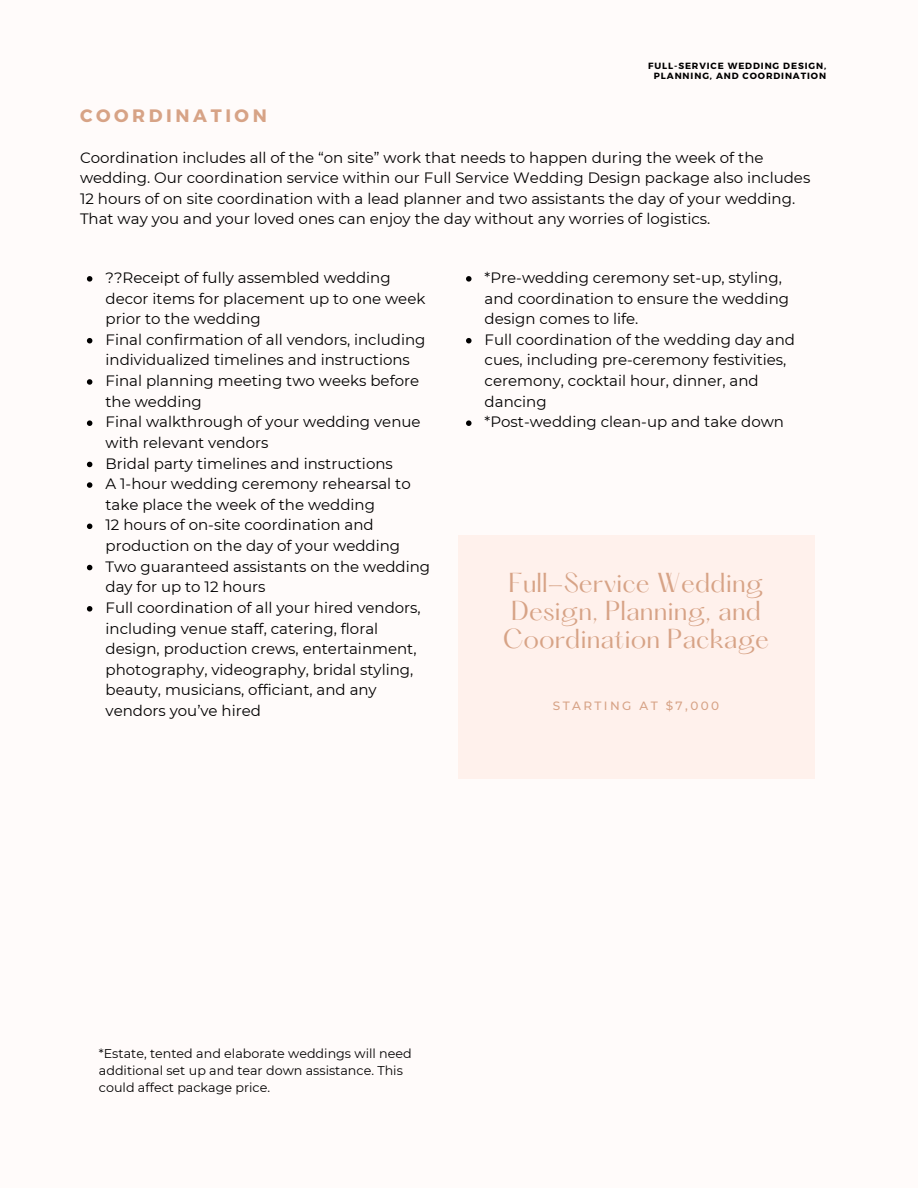
<style>
.page{position:relative;width:918px;height:1188px;background:#fffbfa}
.page>*{position:absolute;margin:0;border:0;box-sizing:border-box;transform-origin:0 0}
.t1{font:24px/28.2px "Hatton";color:#d7a386;text-align:center}
.t2{font:700 18px "Montserrat";letter-spacing:.2em;color:#d7a386}
.t3{font:15px/20.5px "Montserrat";color:#000}
.t4{font:12.75px/17px "Montserrat";color:#000}
.t5{font:500 12px "Montserrat";letter-spacing:.2em;color:#d7a386}
.t6{font:700 9px/10.5px "Montserrat";letter-spacing:.1em;color:#000;text-align:right}
</style>
<div class="page">
<div style="left:458px;top:536px;width:356px;height:243px;background:#fff1ec"></div>
<svg style="left:87px;top:276px;width:5px;height:6px"></svg>
<svg style="left:87px;top:338px;width:5px;height:5px"></svg>
<svg style="left:87px;top:379px;width:5px;height:6px"></svg>
<svg style="left:87px;top:420px;width:5px;height:6px"></svg>
<svg style="left:87px;top:462px;width:5px;height:5px"></svg>
<svg style="left:87px;top:482px;width:5px;height:6px"></svg>
<svg style="left:87px;top:524px;width:5px;height:5px"></svg>
<svg style="left:87px;top:565px;width:5px;height:5px"></svg>
<svg style="left:87px;top:606px;width:5px;height:6px"></svg>
<svg style="left:466px;top:276px;width:6px;height:6px"></svg>
<svg style="left:466px;top:338px;width:6px;height:5px"></svg>
<svg style="left:466px;top:420px;width:6px;height:6px"></svg>
<p class="t2" style="left:80px;top:104px;width:188px">COORDINATION</p>
<p class="t6" style="left:648px;top:60px;width:180px">FULL-SERVICE WEDDING DESIGN,<br>PLANNING, AND COORDINATION</p>
<p class="t3" style="left:80px;top:148px;width:732px">Coordination includes all of the “on site” work that needs to happen during the week of the wedding. Our coordination service within our Full Service Wedding Design package also includes 12 hours of on site coordination with a lead planner and two assistants the day of your wedding.<br>That way you and your loved ones can enjoy the day without any worries of logistics.</p>
<h2 class="t3" style="left:106px;top:267px;width:321px">??Receipt of fully assembled wedding decor items for placement up to one week prior to the wedding</h2>
<p class="t3" style="left:106px;top:329px;width:321px">Final confirmation of all vendors, including individualized timelines and instructions</p>
<p class="t3" style="left:106px;top:370px;width:315px">Final planning meeting two weeks before the wedding</p>
<p class="t3" style="left:106px;top:412px;width:317px">Final walkthrough of your wedding venue with relevant vendors</p>
<p class="t3" style="left:106px;top:453px;width:289px">Bridal party timelines and instructions</p>
<p class="t3" style="left:106px;top:474px;width:307px">A 1-hour wedding ceremony rehearsal to take place the week of the wedding</p>
<p class="t3" style="left:106px;top:515px;width:296px">12 hours of on-site coordination and production on the day of your wedding</p>
<p class="t3" style="left:106px;top:556px;width:326px">Two guaranteed assistants on the wedding day for up to 12 hours</p>
<p class="t3" style="left:106px;top:597px;width:317px">Full coordination of all your hired vendors, including venue staff, catering, floral design, production crews, entertainment, photography, videography, bridal styling, beauty, musicians, officiant, and any vendors you’ve hired</p>
<p class="t3" style="left:485px;top:267px;width:306px">*Pre-wedding ceremony set-up, styling, and coordination to ensure the wedding design comes to life.</p>
<p class="t3" style="left:485px;top:329px;width:312px">Full coordination of the wedding day and cues, including pre-ceremony festivities, ceremony, cocktail hour, dinner, and dancing</p>
<p class="t3" style="left:485px;top:412px;width:301px">*Post-wedding clean-up and take down</p>
<h1 class="t1" style="left:503px;top:571px;width:268px">Full-Service Wedding<br>Design, Planning, and<br>Coordination Package</h1>
<h4 class="t5" style="left:553px;top:698px;width:168px">STARTING AT $7,000</h4>
<h5 class="t4" style="left:99px;top:1045px;width:314px">*Estate, tented and elaborate weddings will need additional set up and tear down assistance. This could affect package price.</h5>
</div>
